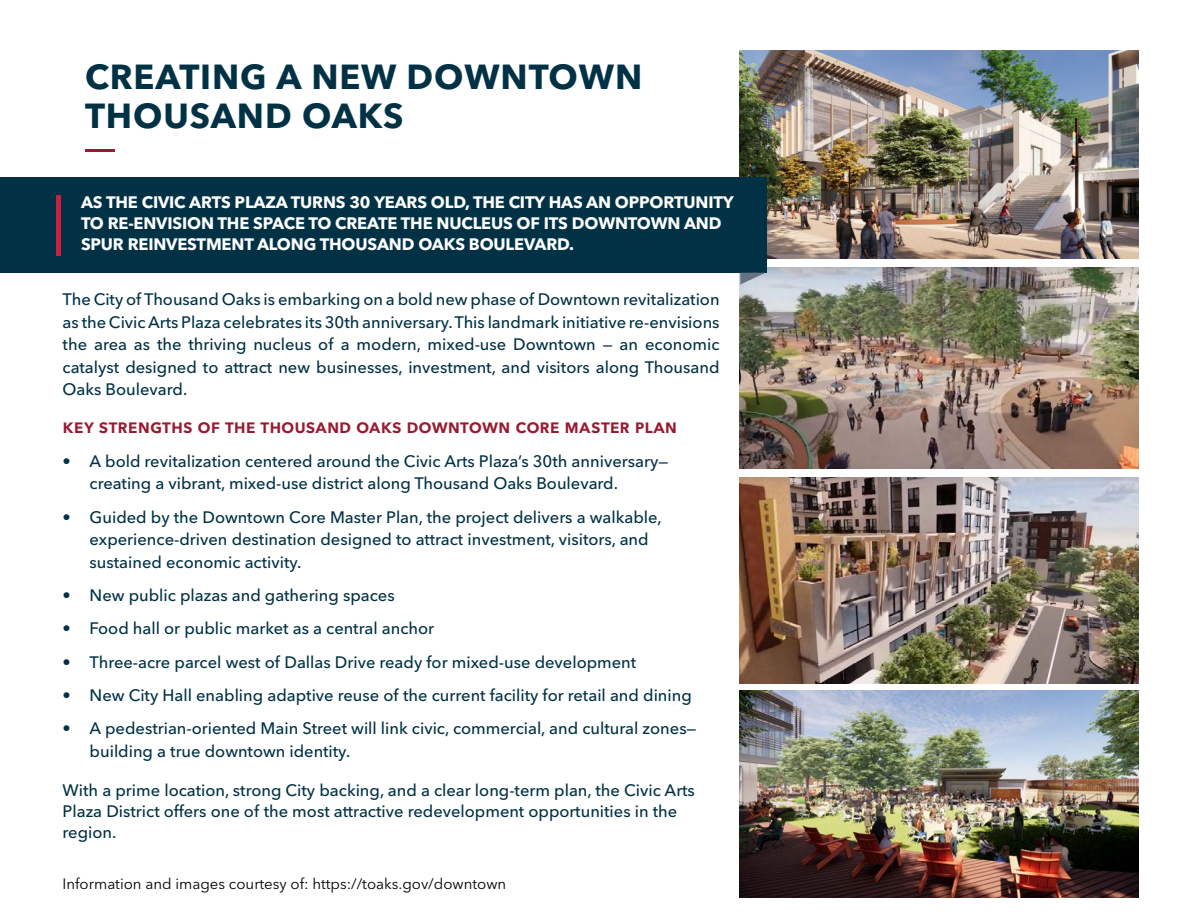
<style>
.page{position:relative;width:1188px;height:918px;background:#fff}
.page>*{position:absolute;margin:0;border:0;box-sizing:border-box;transform-origin:0 0}
.t1{font:700 34.5px/39px "Avenir Next LT Pro";letter-spacing:.025em;color:#003145}
.t2{font:600 19.5px "Avenir Next LT Pro";color:#981a31}
.t3{font:500 16.5px/22.5px "Avenir Next LT Pro";color:#003145}
.t4{font:700 16.5px/21px "Avenir Next LT Pro";letter-spacing:-.01em;color:#fff}
.t5{font:15px "Avenir Next LT Pro";color:#000}
</style>
<div class="page">
<img style="left:740px;top:267px;width:398px;height:201px">
<img style="left:740px;top:690px;width:398px;height:207px">
<img style="left:740px;top:51px;width:398px;height:207px">
<div style="left:0;top:177px;width:767px;height:95px;background:#003145"></div>
<hr style="left:56px;top:195px;width:4px;height:60px;background:#cd1f44">
<hr style="left:85px;top:149px;width:30px;height:2px;background:#981a31">
<img style="left:740px;top:478px;width:398px;height:206px">
<svg style="left:740px;top:273px;width:26px;height:11px"></svg>
<h1 class="t1" style="left:85px;top:57px;width:559px">CREATING A NEW DOWNTOWN<br>THOUSAND OAKS</h1>
<p class="t4" style="left:81px;top:192px;width:654px">AS THE CIVIC ARTS PLAZA TURNS 30 YEARS OLD, THE CITY HAS AN OPPORTUNITY<br>TO RE-ENVISION THE SPACE TO CREATE THE NUCLEUS OF ITS DOWNTOWN AND<br>SPUR REINVESTMENT ALONG THOUSAND OAKS BOULEVARD.</p>
<p class="t3" style="left:63px;top:288px;width:658px;text-align:justify">The City of Thousand Oaks is embarking on a bold new phase of Downtown revitalization as the Civic Arts Plaza celebrates its 30th anniversary. This landmark initiative re-envisions the area as the thriving nucleus of a modern, mixed-use Downtown — an economic catalyst designed to attract new businesses, investment, and visitors along Thousand Oaks Boulevard.</p>
<p class="t2" style="left:63px;top:414px;width:616px">key strengths of the thousand oaks downtown core master plan</p>
<p class="t3" style="left:90px;top:450px;width:580px;text-indent:-27px">• A bold revitalization centered around the Civic Arts Plaza’s 30th anniversary— creating a vibrant, mixed-use district along Thousand Oaks Boulevard.</p>
<p class="t3" style="left:90px;top:506px;width:574px;text-indent:-27px">• Guided by the Downtown Core Master Plan, the project delivers a walkable, experience-driven destination designed to attract investment, visitors, and sustained economic activity.</p>
<p class="t3" style="left:63px;top:584px;width:334px">• New public plazas and gathering spaces</p>
<p class="t3" style="left:63px;top:617px;width:373px">• Food hall or public market as a central anchor</p>
<p class="t3" style="left:63px;top:651px;width:575px">• Three-acre parcel west of Dallas Drive ready for mixed-use development</p>
<p class="t3" style="left:63px;top:684px;width:631px">• New City Hall enabling adaptive reuse of the current facility for retail and dining</p>
<p class="t3" style="left:90px;top:717px;width:608px;text-indent:-27px">• A pedestrian-oriented Main Street will link civic, commercial, and cultural zones— building a true downtown identity.</p>
<p class="t3" style="left:63px;top:780px;width:634px;line-height:21px">With a prime location, strong City backing, and a clear long-term plan, the Civic Arts<br>Plaza District offers one of the most attractive redevelopment opportunities in the region.</p>
<p class="t5" style="left:63px;top:874px;width:445px">Information and images courtesy of: https://toaks.gov/downtown</p>
</div>
